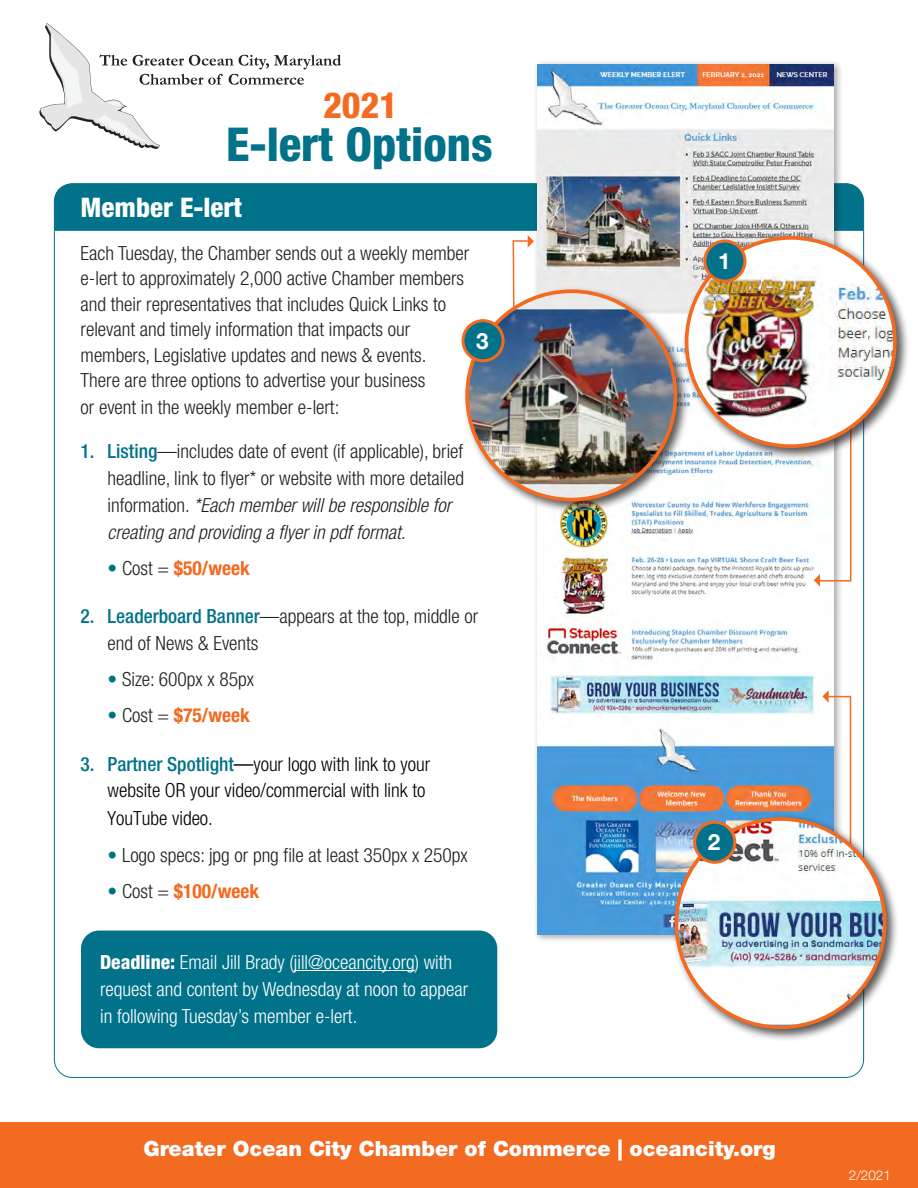
<style>
.page{position:relative;width:918px;height:1188px;background:#fff}
.page>*{position:absolute;margin:0;border:0;box-sizing:border-box;transform-origin:0 0}
.t1{font:800 condensed 46.8px "Helvetica Neue LT Std";color:#01728a}
.t2{font:800 condensed 36px "Helvetica Neue LT Std";color:#f36a21}
.t3{font:800 condensed 27px "Helvetica Neue LT Std";color:#fff}
.t4{font:700 22.5px "Helvetica Neue LT Std";color:#fff}
.t5{font:900 21px "Helvetica Neue LT Std";color:#fff}
.t6{font:300 condensed 19.5px/25.8px "Helvetica Neue LT Std";color:#231f20}
.t7{font:300 condensed 19.5px/27px "Helvetica Neue LT Std";color:#fff}
.t8{font:300 condensed 19.5px/26.8px "Helvetica Neue LT Std";color:#000}
.t9{font:700 condensed 19.5px "Helvetica Neue LT Std";color:#f36a21}
.t10{font:300 13.5px "Helvetica Neue LT Std";color:#fff}
.s1{font-weight:500;color:#01728a}
.s2{font-style:italic}
.s3{font-weight:300;color:#01728a}
.s4{font-weight:300;color:#231f20}
.s5{color:#01728a}
.s6{font-family:"Helvetica LT Std";font-weight:400}
.s7{font-weight:800}
</style>
<div class="page">
<svg style="left:39px;top:23px;width:302px;height:126px"></svg>
<div style="left:0;top:1123px;width:918px;height:65px;background:#f36a21"></div>
<div style="left:81px;top:931px;width:416px;height:117px;background:#01728a;border-radius:18px"></div>
<hr style="left:294px;top:970px;width:121px;height:1px;background:#fff">
<div style="left:533px;top:59px;width:310px;height:885px;background:#231f20;opacity:.38"></div>
<img style="left:538px;top:64px;width:296px;height:870px">
<svg style="left:54px;top:183px;width:810px;height:404px"></svg>
<svg style="left:822px;top:690px;width:30px;height:124px"></svg>
<div style="left:462px;top:286px;width:228px;height:228px;background:#231f20;opacity:.75"></div>
<img style="left:467px;top:291px;width:208px;height:209px;border-radius:104px">
<div style="left:463px;top:321px;width:40px;height:40px;background:#01728a;border-radius:50%"></div>
<div style="left:462px;top:319px;width:43px;height:43px;border:3px solid #f36a21;border-radius:50%"></div>
<div style="left:671px;top:814px;width:229px;height:228px;background:#231f20;opacity:.75"></div>
<img style="left:676px;top:819px;width:209px;height:208px;border-radius:104px">
<div style="left:695px;top:822px;width:40px;height:40px;background:#01728a;border-radius:50%"></div>
<div style="left:693px;top:821px;width:43px;height:43px;border:3px solid #f36a21;border-radius:50%"></div>
<div style="left:681px;top:233px;width:229px;height:228px;background:#231f20;opacity:.75"></div>
<div style="left:687px;top:238px;width:208px;height:208px;background:#fff;border-radius:50%"></div>
<img style="left:687px;top:260px;width:208px;height:166px">
<div style="left:705px;top:241px;width:40px;height:40px;background:#01728a;border-radius:50%"></div>
<div style="left:703px;top:240px;width:43px;height:43px;border:3px solid #f36a21;border-radius:50%"></div>
<p class="t2" style="left:323px;top:83px;width:76px">2021</p>
<p class="t1" style="left:226px;top:115px;width:268px">E-lert Options</p>
<p class="t3" style="left:81px;top:190px;width:163px">Member E-lert</p>
<p class="t6" style="left:81px;top:240px;width:390px">Each Tuesday, the Chamber sends out a weekly member e-lert to approximately 2,000 active Chamber members and their representatives that includes Quick Links to relevant and timely information that impacts our members, Legislative updates and news &amp; events.<br>There are three options to advertise your business<br>or event in the weekly member e-lert:</p>
<p class="t6" style="left:108px;top:437px;width:358px;line-height:27px;text-indent:-27px"><span class="s1">1. Listing</span>—includes date of event (if applicable), brief headline, link to flyer* or website with more detailed information. <span class="s2">*Each member will be responsible for creating and providing a flyer in pdf format.</span></p>
<p class="t9" style="left:108px;top:556px;width:144px"><span class="s3">•</span> <span class="s4">Cost =</span> $50/week</p>
<p class="t6" style="left:108px;top:602px;width:372px;line-height:27px;text-indent:-27px"><span class="s1">2. Leaderboard Banner</span>—appears at the top, middle or end of News &amp; Events</p>
<p class="t6" style="left:108px;top:666px;width:148px"><span class="s5">•</span> Size: 600px x 85px</p>
<p class="t9" style="left:108px;top:703px;width:144px"><span class="s3">•</span> <span class="s4">Cost =</span> $75/week</p>
<p class="t8" style="left:108px;top:751px;width:324px;text-indent:-27px"><span class="s1">3. Partner Spotlight</span><span class="s6">—</span>your logo with link to your website OR your video/commercial with link to<br>YouTube video.</p>
<p class="t6" style="left:108px;top:843px;width:362px"><span class="s5">•</span> Logo specs: jpg or png file at least 350px x 250px</p>
<p class="t9" style="left:108px;top:880px;width:153px"><span class="s3">•</span> <span class="s4">Cost =</span> $100/week</p>
<p class="t4" style="left:476px;top:327px;width:14px">3</p>
<p class="t7" style="left:100px;top:948px;width:370px"><span class="s7">Deadline:</span> Email Jill Brady (jill@oceancity.org) with request and content by Wednesday at noon to appear in following Tuesday’s member e-lert.</p>
<p class="t4" style="left:718px;top:247px;width:14px">1</p>
<p class="t4" style="left:708px;top:828px;width:14px">2</p>
<p class="t5" style="left:143px;top:1136px;width:634px">Greater Ocean City Chamber of Commerce | oceancity.org</p>
<p class="t10" style="left:849px;top:1167px;width:44px">2/2021</p>
</div>
